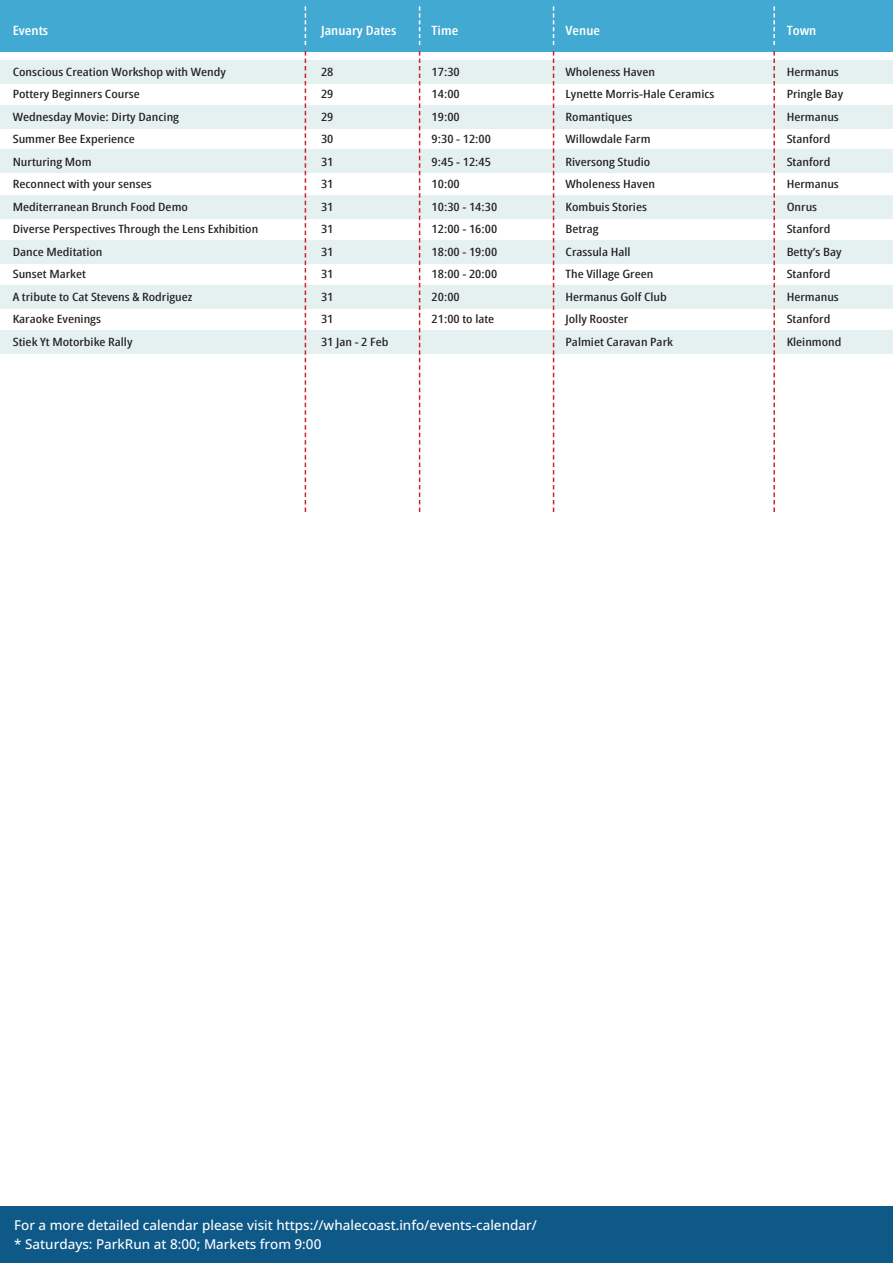
<style>
.page{position:relative;width:893px;height:1263px;background:#fff}
.page>*{position:absolute;margin:0;border:0;box-sizing:border-box;transform-origin:0 0}
.t1{font:500 13.5px "Open Sans";color:#fff}
.t2{font:600 12.75px "Open Sans Condensed";color:#fff;scale:1.18 1}
.t3{font:500 11.4px "Open Sans Condensed";color:#231f20;scale:1.25 1}
</style>
<div class="page">
<div style="left:0;top:60px;width:893px;height:23px;background:#e4f1f0"></div>
<div style="left:0;top:105px;width:893px;height:23px;background:#e4f1f0"></div>
<div style="left:0;top:150px;width:893px;height:23px;background:#e4f1f0"></div>
<div style="left:0;top:195px;width:893px;height:23px;background:#e4f1f0"></div>
<div style="left:0;top:240px;width:893px;height:24px;background:#e4f1f0"></div>
<div style="left:0;top:285px;width:893px;height:24px;background:#e4f1f0"></div>
<div style="left:0;top:330px;width:893px;height:24px;background:#e4f1f0"></div>
<div style="left:0;top:0;width:893px;height:51px;background:#42a9d2"></div>
<svg style="left:419px;top:6px;width:1px;height:39px"></svg>
<svg style="left:305px;top:6px;width:1px;height:39px"></svg>
<svg style="left:553px;top:6px;width:1px;height:39px"></svg>
<svg style="left:773px;top:6px;width:2px;height:39px"></svg>
<div style="left:0;top:1206px;width:893px;height:57px;background:#0f5989"></div>
<svg style="left:419px;top:51px;width:1px;height:461px"></svg>
<svg style="left:305px;top:51px;width:1px;height:461px"></svg>
<svg style="left:553px;top:51px;width:1px;height:461px"></svg>
<svg style="left:773px;top:51px;width:2px;height:461px"></svg>
<p class="t2" style="left:13px;top:22px;width:32px">Events</p>
<p class="t2" style="left:321px;top:22px;width:65px">January Dates</p>
<p class="t2" style="left:432px;top:22px;width:24px">Time</p>
<p class="t2" style="left:566px;top:22px;width:31px">Venue</p>
<p class="t2" style="left:787px;top:22px;width:27px">Town</p>
<p class="t3" style="left:13px;top:64px;width:172px">Conscious Creation Workshop with Wendy</p>
<p class="t3" style="left:321px;top:64px;width:11px">28</p>
<p class="t3" style="left:432px;top:64px;width:24px">17:30</p>
<p class="t3" style="left:566px;top:64px;width:73px">Wholeness Haven</p>
<p class="t3" style="left:787px;top:64px;width:43px">Hermanus</p>
<p class="t3" style="left:13px;top:86px;width:103px">Pottery Beginners Course</p>
<p class="t3" style="left:321px;top:86px;width:11px">29</p>
<p class="t3" style="left:432px;top:86px;width:24px">14:00</p>
<p class="t3" style="left:566px;top:86px;width:121px">Lynette Morris-Hale Ceramics</p>
<p class="t3" style="left:787px;top:86px;width:47px">Pringle Bay</p>
<p class="t3" style="left:13px;top:109px;width:135px">Wednesday Movie: Dirty Dancing</p>
<p class="t3" style="left:321px;top:109px;width:11px">29</p>
<p class="t3" style="left:432px;top:109px;width:24px">19:00</p>
<p class="t3" style="left:566px;top:109px;width:55px">Romantiques</p>
<p class="t3" style="left:787px;top:109px;width:43px">Hermanus</p>
<p class="t3" style="left:13px;top:131px;width:99px">Summer Bee Experience</p>
<p class="t3" style="left:321px;top:131px;width:11px">30</p>
<p class="t3" style="left:432px;top:131px;width:49px">9:30 - 12:00</p>
<p class="t3" style="left:566px;top:131px;width:70px">Willowdale Farm</p>
<p class="t3" style="left:787px;top:131px;width:36px">Stanford</p>
<p class="t3" style="left:13px;top:154px;width:65px">Nurturing Mom</p>
<p class="t3" style="left:321px;top:154px;width:11px">31</p>
<p class="t3" style="left:432px;top:154px;width:49px">9:45 - 12:45</p>
<p class="t3" style="left:566px;top:154px;width:69px">Riversong Studio</p>
<p class="t3" style="left:787px;top:154px;width:36px">Stanford</p>
<p class="t3" style="left:13px;top:176px;width:113px">Reconnect with your senses</p>
<p class="t3" style="left:321px;top:176px;width:11px">31</p>
<p class="t3" style="left:432px;top:176px;width:24px">10:00</p>
<p class="t3" style="left:566px;top:176px;width:73px">Wholeness Haven</p>
<p class="t3" style="left:787px;top:176px;width:43px">Hermanus</p>
<p class="t3" style="left:13px;top:199px;width:142px">Mediterranean Brunch Food Demo</p>
<p class="t3" style="left:321px;top:199px;width:11px">31</p>
<p class="t3" style="left:432px;top:199px;width:54px">10:30 - 14:30</p>
<p class="t3" style="left:566px;top:199px;width:67px">Kombuis Stories</p>
<p class="t3" style="left:787px;top:199px;width:26px">Onrus</p>
<p class="t3" style="left:13px;top:221px;width:198px">Diverse Perspectives Through the Lens Exhibition</p>
<p class="t3" style="left:321px;top:221px;width:11px">31</p>
<p class="t3" style="left:432px;top:221px;width:54px">12:00 - 16:00</p>
<p class="t3" style="left:566px;top:221px;width:28px">Betrag</p>
<p class="t3" style="left:787px;top:221px;width:36px">Stanford</p>
<p class="t3" style="left:13px;top:244px;width:73px">Dance Meditation</p>
<p class="t3" style="left:321px;top:244px;width:11px">31</p>
<p class="t3" style="left:432px;top:244px;width:54px">18:00 - 19:00</p>
<p class="t3" style="left:566px;top:244px;width:53px">Crassula Hall</p>
<p class="t3" style="left:787px;top:244px;width:45px">Betty’s Bay</p>
<p class="t3" style="left:13px;top:266px;width:60px">Sunset Market</p>
<p class="t3" style="left:321px;top:266px;width:11px">31</p>
<p class="t3" style="left:432px;top:266px;width:54px">18:00 - 20:00</p>
<p class="t3" style="left:566px;top:266px;width:72px">The Village Green</p>
<p class="t3" style="left:787px;top:266px;width:36px">Stanford</p>
<p class="t3" style="left:13px;top:289px;width:145px">A tribute to Cat Stevens &amp; Rodriguez</p>
<p class="t3" style="left:321px;top:289px;width:11px">31</p>
<p class="t3" style="left:432px;top:289px;width:24px">20:00</p>
<p class="t3" style="left:566px;top:289px;width:83px">Hermanus Golf Club</p>
<p class="t3" style="left:787px;top:289px;width:43px">Hermanus</p>
<p class="t3" style="left:13px;top:311px;width:72px">Karaoke Evenings</p>
<p class="t3" style="left:321px;top:311px;width:11px">31</p>
<p class="t3" style="left:432px;top:311px;width:52px">21:00 to late</p>
<p class="t3" style="left:566px;top:311px;width:52px">Jolly Rooster</p>
<p class="t3" style="left:787px;top:311px;width:36px">Stanford</p>
<p class="t3" style="left:13px;top:334px;width:97px">Stiek Yt Motorbike Rally</p>
<p class="t3" style="left:321px;top:334px;width:55px">31 Jan - 2 Feb</p>
<p class="t3" style="left:566px;top:334px;width:87px">Palmiet Caravan Park</p>
<p class="t3" style="left:787px;top:334px;width:45px">Kleinmond</p>
<p class="t1" style="left:14px;top:1215px;width:524px">For a more detailed calendar please visit https://whalecoast.info/events-calendar/</p>
<p class="t1" style="left:14px;top:1235px;width:309px">* Saturdays: ParkRun at 8:00; Markets from 9:00</p>
</div>
